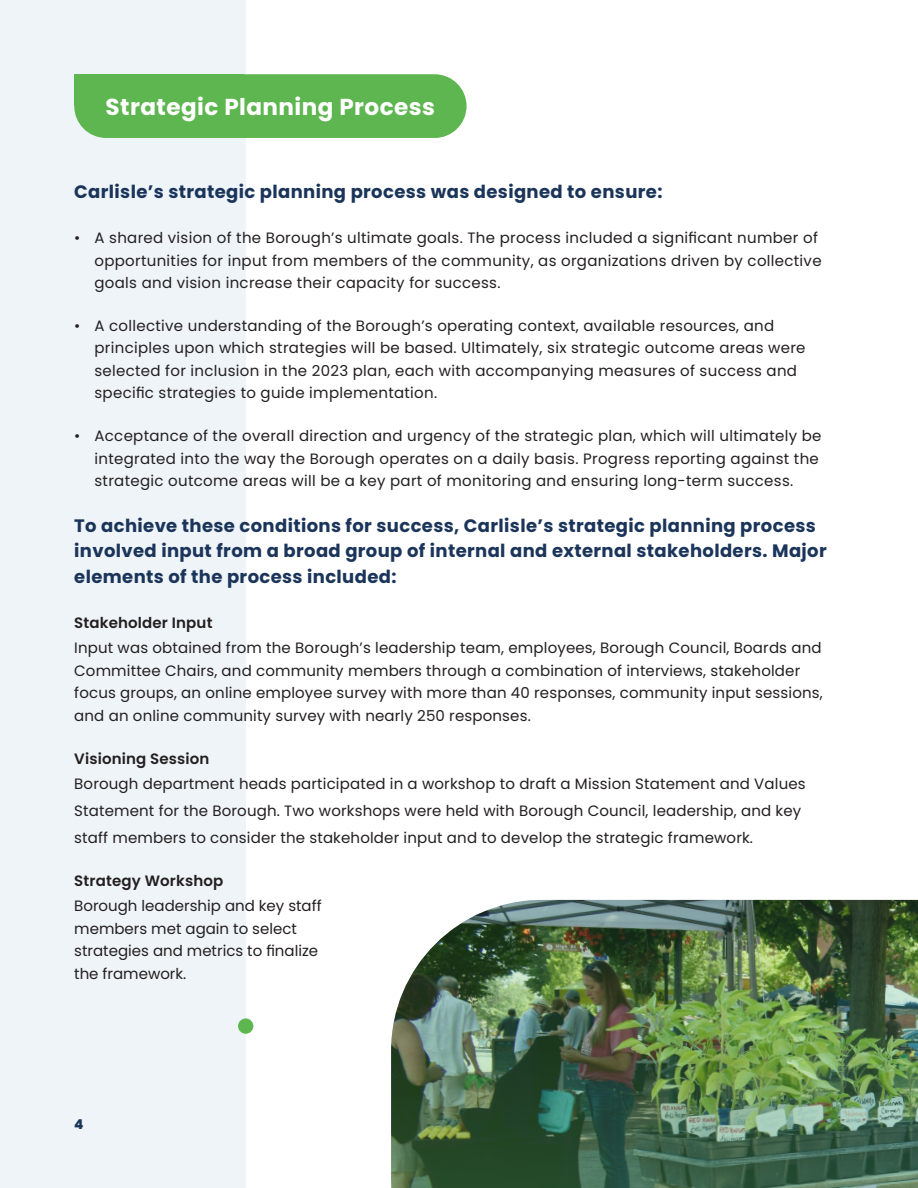
<style>
.page{position:relative;width:918px;height:1188px;background:#fff}
.page>*{position:absolute;margin:0;border:0;box-sizing:border-box;transform-origin:0 0}
.t1{font:700 23.1px "Poppins";letter-spacing:.02em;color:#fff}
.Intro{font:700 18px/25.5px "Poppins";letter-spacing:.02em;color:#1b355a}
.Body{font:15px/22.5px "Poppins";letter-spacing:.02em;color:#231f20}
.Body-2{font:15px/22.5px "Poppins";color:#231f20}
.t2{font:800 13.5px "Poppins";color:#1b355a}
.s1{font-weight:600}
</style>
<div class="page">
<div style="left:0;top:0;width:246px;height:1188px;background:#eef3f9"></div>
<div style="left:74px;top:74px;width:393px;height:64px;background:#5eb650;border-radius:32px"></div>
<div style="left:74px;top:74px;width:170px;height:32px;background:#5eb650"></div>
<div style="left:238px;top:1018px;width:15px;height:16px;background:#5eb650;border-radius:50%"></div>
<img style="left:391px;top:900px;width:527px;height:288px">
<h1 class="t1" style="left:106px;top:94px;width:331px">Strategic Planning Process</h1>
<p class="Intro" style="left:74px;top:179px;width:590px">Carlisle’s strategic planning process was designed to ensure:</p>
<p class="Body" style="left:94px;top:227px;width:729px;text-indent:-20px">• A shared vision of the Borough’s ultimate goals. The process included a significant number of opportunities for input from members of the community, as organizations driven by collective goals and vision increase their capacity for success.</p>
<p class="Body" style="left:94px;top:315px;width:713px;text-indent:-20px">• A collective understanding of the Borough’s operating context, available resources, and principles upon which strategies will be based. Ultimately, six strategic outcome areas were selected for inclusion in the 2023 plan, each with accompanying measures of success and specific strategies to guide implementation.</p>
<p class="Body" style="left:94px;top:425px;width:728px;text-indent:-20px">• Acceptance of the overall direction and urgency of the strategic plan, which will ultimately be integrated into the way the Borough operates on a daily basis. Progress reporting against the strategic outcome areas will be a key part of monitoring and ensuring long-term success.</p>
<p class="Intro" style="left:74px;top:513px;width:754px">To achieve these conditions for success, Carlisle’s strategic planning process involved input from a broad group of internal and external stakeholders. Major elements of the process included:</p>
<p class="Body" style="left:74px;top:610px;width:749px;line-height:25.5px"><span class="s1">Stakeholder Input<br></span>Input was obtained from the Borough’s leadership team, employees, Borough Council, Boards and</p>
<p class="Body" style="left:74px;top:660px;width:750px">Committee Chairs, and community members through a combination of interviews, stakeholder focus groups, an online employee survey with more than 40 responses, community input sessions, and an online community survey with nearly 250 responses.</p>
<p class="Body" style="left:74px;top:746px;width:733px;line-height:25.5px"><span class="s1">Visioning Session<br></span>Borough department heads participated in a workshop to draft a Mission Statement and Values</p>
<p class="Body" style="left:74px;top:798px;width:729px;line-height:27px">Statement for the Borough. Two workshops were held with Borough Council, leadership, and key staff members to consider the stakeholder input and to develop the strategic framework.</p>
<p class="Body-2" style="left:74px;top:868px;width:249px;line-height:25.5px"><span class="s1">Strategy Workshop<br></span>Borough leadership and key staff</p>
<p class="Body-2" style="left:74px;top:918px;width:245px">members met again to select strategies and metrics to finalize the framework.</p>
<p class="t2" style="left:74px;top:1116px;width:11px">4</p>
</div>
